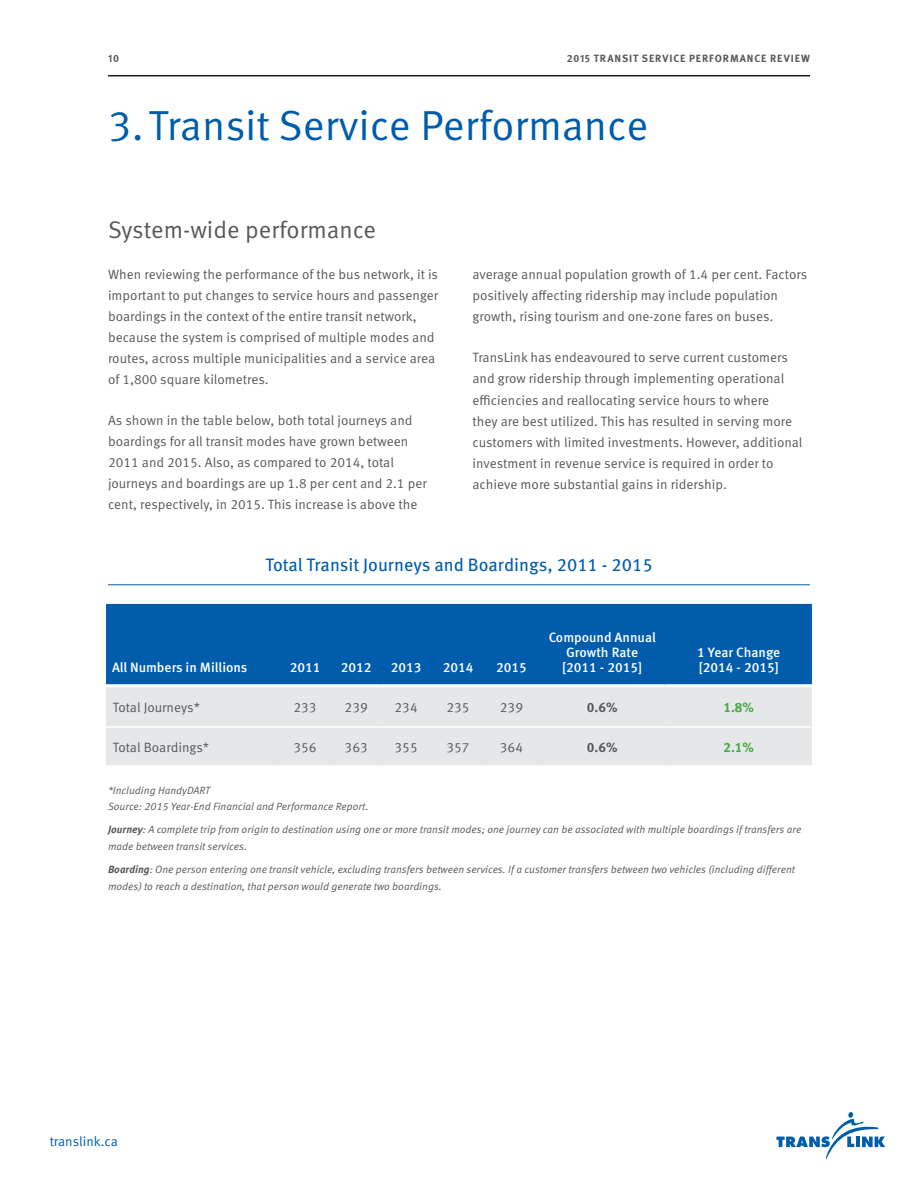
<style>
.page{position:relative;width:918px;height:1188px;background:#fff}
.page>*{position:absolute;margin:0;border:0;box-sizing:border-box;transform-origin:0 0}
.t1{font:42px "Meta OT Norm";color:#015dab}
.t2{font:24px "Meta OT Norm";color:#57585a}
.t3{font:18px "Meta OT";color:#015dab}
.t4{font:13.5px/21px "Meta OT Norm";color:#57585a}
.t5{font:500 13.5px/15px "Meta OT";color:#fff;text-align:center}
.t6{font:13.5px "Meta OT Norm";letter-spacing:-.005em;color:#015dab}
.t7{font:700 13.5px "Meta OT";color:#57585a}
.t8{font:700 13.5px "Meta OT";color:#44aa42}
.t9{font:10.5px/16.5px "Meta OT Norm Ita";color:#57585a}
.t10{font:700 10.5px "Meta OT";letter-spacing:.085em;color:#57585a}
.s1{font-family:"Meta OT";font-weight:700;font-style:italic}
</style>
<div class="page">
<hr style="left:108px;top:75px;width:702px;height:1px;background:#231f20">
<svg style="left:777px;top:1112px;width:108px;height:48px"></svg>
<hr style="left:856px;top:1137px;width:4px;height:10px;background:#015dab">
<hr style="left:108px;top:584px;width:702px;height:1px;background:#015dab">
<div style="left:106px;top:604px;width:706px;height:80px;background:#015dab"></div>
<div style="left:106px;top:687px;width:706px;height:78px;background:#e6e7e9"></div>
<hr style="left:106px;top:726px;width:172px;height:2px;background:#fff">
<hr style="left:278px;top:726px;width:54px;height:2px;background:#fff">
<hr style="left:332px;top:726px;width:48px;height:2px;background:#fff">
<hr style="left:380px;top:726px;width:52px;height:2px;background:#fff">
<hr style="left:432px;top:726px;width:52px;height:2px;background:#fff">
<hr style="left:484px;top:726px;width:55px;height:2px;background:#fff">
<hr style="left:539px;top:726px;width:126px;height:2px;background:#fff">
<hr style="left:665px;top:726px;width:147px;height:2px;background:#fff">
<p class="t10" style="left:108px;top:52px;width:12px">10</p>
<p class="t10" style="left:567px;top:52px;width:245px">2015 TRANSIT SERVICE PERFORMANCE REVIEW</p>
<h1 class="t1" style="left:108px;top:100px;width:542px">3. Transit Service Performance</h1>
<h2 class="t2" style="left:108px;top:215px;width:270px">System-wide performance</h2>
<p class="t4" style="left:108px;top:264px;width:332px">When reviewing the performance of the bus network, it is important to put changes to service hours and passenger boardings in the context of the entire transit network, because the system is comprised of multiple modes and routes, across multiple municipalities and a service area of 1,800 square kilometres.</p>
<p class="t4" style="left:108px;top:410px;width:320px">As shown in the table below, both total journeys and boardings for all transit modes have grown between 2011 and 2015. Also, as compared to 2014, total journeys and boardings are up 1.8 per cent and 2.1 per cent, respectively, in 2015. This increase is above the</p>
<p class="t4" style="left:472px;top:264px;width:336px">average annual population growth of 1.4 per cent. Factors positively affecting ridership may include population growth, rising tourism and one-zone fares on buses.</p>
<p class="t4" style="left:472px;top:347px;width:332px">TransLink has endeavoured to serve current customers and grow ridership through implementing operational efficiencies and reallocating service hours to where<br>they are best utilized. This has resulted in serving more customers with limited investments. However, additional investment in revenue service is required in order to achieve more substantial gains in ridership.</p>
<h3 class="t3" style="left:265px;top:554px;width:389px">Total Transit Journeys and Boardings, 2011 - 2015</h3>
<p class="t5" style="left:112px;top:660px;width:137px">All Numbers in Millions</p>
<p class="t5" style="left:290px;top:660px;width:32px">2011</p>
<p class="t5" style="left:341px;top:660px;width:32px">2012</p>
<p class="t5" style="left:391px;top:660px;width:32px">2013</p>
<p class="t5" style="left:443px;top:660px;width:32px">2014</p>
<p class="t5" style="left:496px;top:660px;width:32px">2015</p>
<p class="t5" style="left:549px;top:630px;width:109px">Compound Annual<br>Growth Rate [2011 - 2015]</p>
<p class="t5" style="left:697px;top:645px;width:85px;text-align:left">1 Year Change [2014 - 2015]</p>
<p class="t4" style="left:113px;top:697px;width:89px">Total Journeys*</p>
<p class="t4" style="left:294px;top:697px;width:25px">233</p>
<p class="t4" style="left:345px;top:697px;width:25px">239</p>
<p class="t4" style="left:395px;top:697px;width:25px">234</p>
<p class="t4" style="left:447px;top:697px;width:25px">235</p>
<p class="t4" style="left:500px;top:697px;width:25px">239</p>
<p class="t7" style="left:587px;top:699px;width:32px">0.6%</p>
<p class="t8" style="left:723px;top:699px;width:32px">1.8%</p>
<p class="t4" style="left:113px;top:737px;width:98px">Total Boardings*</p>
<p class="t4" style="left:294px;top:737px;width:25px">356</p>
<p class="t4" style="left:345px;top:737px;width:25px">363</p>
<p class="t4" style="left:395px;top:737px;width:25px">355</p>
<p class="t4" style="left:447px;top:737px;width:25px">357</p>
<p class="t4" style="left:500px;top:737px;width:25px">364</p>
<p class="t7" style="left:587px;top:739px;width:32px">0.6%</p>
<p class="t8" style="left:723px;top:739px;width:32px">2.1%</p>
<p class="t9" style="left:108px;top:782px;width:262px">*Including HandyDART<br>Source: 2015 Year-End Financial and Performance Report.</p>
<p class="t9" style="left:108px;top:822px;width:695px"><span class="s1">Journey</span>: A complete trip from origin to destination using one or more transit modes; one journey can be associated with multiple boardings if transfers are made between transit services.</p>
<p class="t9" style="left:108px;top:861px;width:689px"><span class="s1">Boarding</span>: One person entering one transit vehicle, excluding transfers between services. If a customer transfers between two vehicles (including different modes) to reach a destination, that person would generate two boardings.</p>
<p class="t6" style="left:50px;top:1133px;width:70px">translink.ca</p>
</div>
